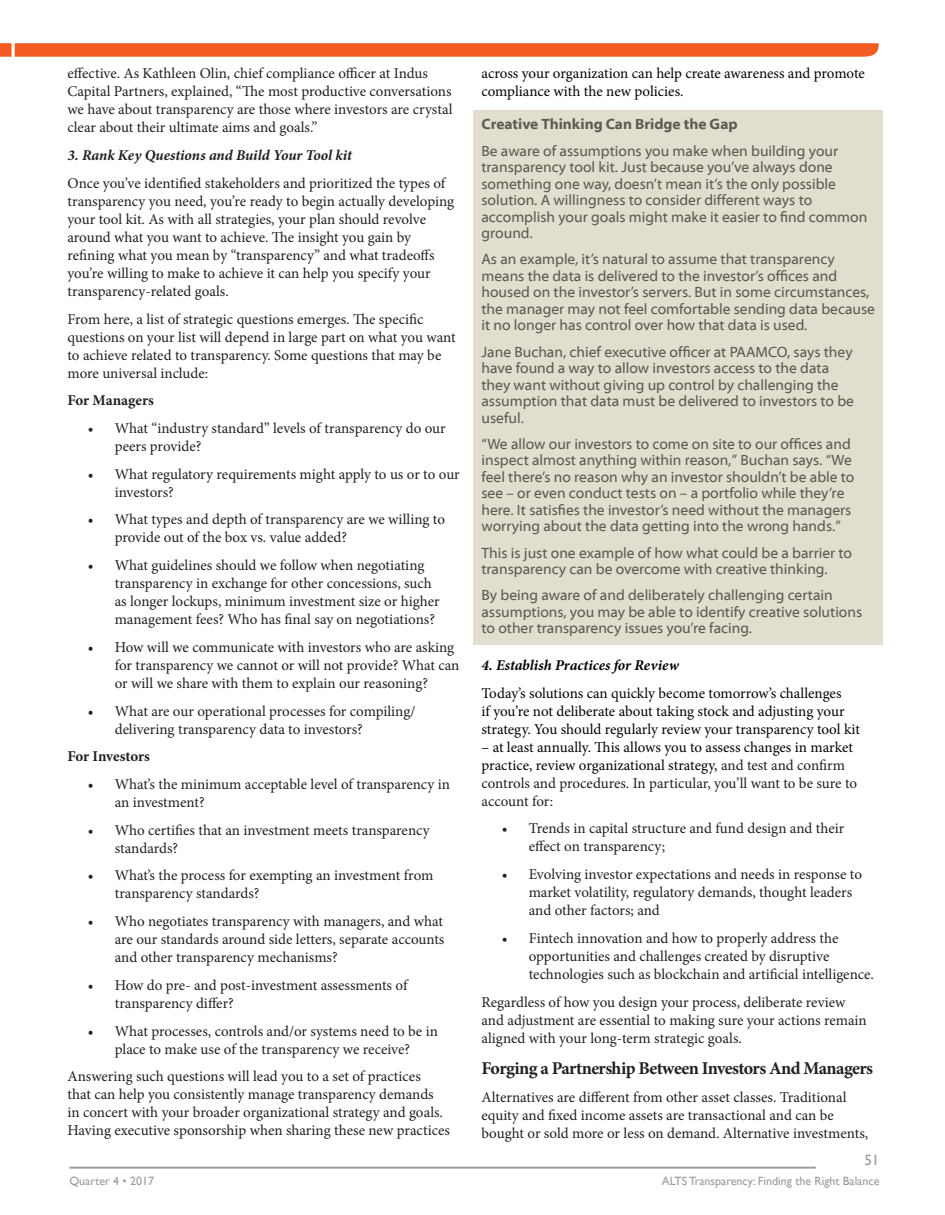
<style>
.page{position:relative;width:945px;height:1215px;background:#fff}
.page>*{position:absolute;margin:0;border:0;box-sizing:border-box;transform-origin:0 0}
.t1{font:700 18px "Minion Pro";letter-spacing:-.035em;color:#231f20}
.t2{font:15px/18px "Minion Pro";letter-spacing:-.005em;color:#231f20}
.t3{font:15px/16.5px "Myriad Web Pro";color:#605b51}
.t4{font:15px/18px "Minion Pro";letter-spacing:-.005em;color:#040503}
.t5{font:italic 700 15px "Minion Pro";letter-spacing:-.005em;color:#231f20}
.t6{font:700 15px "Myriad Web Pro";color:#605b51}
.t7{font:italic 700 15px "Minion Pro";color:#040503}
.t8{font:700 15px "Minion Pro";letter-spacing:-.005em;color:#231f20}
.t9{font:15px "Gill Sans";color:#989a9d}
.t10{font:12px "Gill Sans";color:#989a9d}
.s1{color:#231f20}
</style>
<div class="page">
<svg style="left:0;top:43px;width:879px;height:14px;background:#f2612b"></svg>
<hr style="left:69px;top:1167px;width:747px;height:2px;background:#989a9d">
<div style="left:473px;top:110px;width:410px;height:535px;background:#e1ded0"></div>
<p class="t2" style="left:68px;top:65px;width:386px">effective. As Kathleen Olin, chief compliance officer at Indus Capital Partners, explained, “The most productive conversations we have about transparency are those where investors are crystal clear about their ultimate aims and goals.”</p>
<p class="t5" style="left:68px;top:145px;width:286px">3. Rank Key Questions and Build Your Tool kit</p>
<p class="t2" style="left:68px;top:174px;width:388px">Once you’ve identified stakeholders and prioritized the types of transparency you need, you’re ready to begin actually developing your tool kit. As with all strategies, your plan should revolve around what you want to achieve. The insight you gain by refining what you mean by “transparency” and what tradeoffs you’re willing to make to achieve it can help you specify your transparency-related goals.</p>
<p class="t2" style="left:68px;top:310px;width:390px">From here, a list of strategic questions emerges. The specific questions on your list will depend in large part on what you want to achieve related to transparency. Some questions that may be more universal include:</p>
<p class="t8" style="left:68px;top:390px;width:88px">For Managers</p>
<p class="t2" style="left:115px;top:419px;width:333px;text-indent:-27px">• What “industry standard” levels of transparency do our peers provide?</p>
<p class="t2" style="left:115px;top:465px;width:347px;text-indent:-27px">• What regulatory requirements might apply to us or to our investors?</p>
<p class="t2" style="left:115px;top:511px;width:332px;text-indent:-27px">• What types and depth of transparency are we willing to provide out of the box vs. value added?</p>
<p class="t2" style="left:115px;top:556px;width:327px;text-indent:-27px">• What guidelines should we follow when negotiating transparency in exchange for other concessions, such as longer lockups, minimum investment size or higher management fees? Who has final say on negotiations?</p>
<p class="t2" style="left:115px;top:638px;width:346px;text-indent:-27px">• How will we communicate with investors who are asking for transparency we cannot or will not provide? What can or will we share with them to explain our reasoning?</p>
<p class="t2" style="left:115px;top:702px;width:302px;text-indent:-27px">• What are our operational processes for compiling/ delivering transparency data to investors?</p>
<p class="t8" style="left:68px;top:746px;width:84px">For Investors</p>
<p class="t2" style="left:115px;top:775px;width:337px;text-indent:-27px">• What’s the minimum acceptable level of transparency in an investment?</p>
<p class="t2" style="left:115px;top:821px;width:316px;text-indent:-27px">• Who certifies that an investment meets transparency standards?</p>
<p class="t2" style="left:115px;top:867px;width:320px;text-indent:-27px">• What’s the process for exempting an investment from transparency standards?</p>
<p class="t2" style="left:115px;top:912px;width:331px;text-align:justify;text-indent:-27px">• Who negotiates transparency with managers, and what are our standards around side letters, separate accounts and other transparency mechanisms?</p>
<p class="t2" style="left:115px;top:976px;width:294px;text-indent:-27px">• How do pre- and post-investment assessments of transparency differ?</p>
<p class="t2" style="left:88px;top:1022px;width:352px;text-align:center">• What processes, controls and/or systems need to be in place to make use of the transparency we receive?</p>
<p class="t2" style="left:68px;top:1068px;width:384px">Answering such questions will lead you to a set of practices<br>that can help you consistently manage transparency demands<br>in concert with your broader organizational strategy and goals.<br>Having executive sponsorship when sharing these new practices</p>
<p class="t4" style="left:482px;top:65px;width:385px">across your organization can help create awareness and promote compliance with the new policies.</p>
<p class="t6" style="left:482px;top:116px;width:258px">Creative Thinking Can Bridge the Gap</p>
<p class="t3" style="left:482px;top:143px;width:387px">Be aware of assumptions you make when building your transparency tool kit. Just because you’ve always done something one way, doesn’t mean it’s the only possible solution. A willingness to consider different ways to accomplish your goals might make it easier to find common ground.</p>
<p class="t3" style="left:482px;top:251px;width:395px">As an example, it’s natural to assume that transparency means the data is delivered to the investor’s offices and housed on the investor’s servers. But in some circumstances, the manager may not feel comfortable sending data because it no longer has control over how that data is used.</p>
<p class="t3" style="left:482px;top:344px;width:374px">Jane Buchan, chief executive officer at PAAMCO, says they have found a way to allow investors access to the data they want without giving up control by challenging the assumption that data must be delivered to investors to be useful.</p>
<p class="t3" style="left:482px;top:436px;width:374px">“We allow our investors to come on site to our offices and inspect almost anything within reason,” Buchan says. “We feel there’s no reason why an investor shouldn’t be able to see – or even conduct tests on – a portfolio while they’re here. It satisfies the investor’s need without the managers worrying about the data getting into the wrong hands.”</p>
<p class="t3" style="left:482px;top:545px;width:372px">This is just one example of how what could be a barrier to transparency can be overcome with creative thinking.</p>
<p class="t3" style="left:482px;top:587px;width:382px">By being aware of and deliberately challenging certain assumptions, you may be able to identify creative solutions to other transparency issues you’re facing.</p>
<p class="t7" style="left:482px;top:654px;width:199px">4. Establish Practices for Review</p>
<p class="t4" style="left:482px;top:684px;width:380px">Today’s solutions can quickly become tomorrow’s challenges<br>if you’re not deliberate about taking stock and adjusting your strategy. You should regularly review your transparency tool kit</p>
<p class="t4" style="left:482px;top:738px;width:377px">– at least annually. This allows you to assess changes in market practice, review organizational strategy, <span class="s1">and test and confirm controls and procedures. In particular, you’ll want to be sure to account for:</span></p>
<p class="t2" style="left:529px;top:820px;width:317px;text-indent:-27px">• Trends in capital structure and fund design and their effect on transparency;</p>
<p class="t2" style="left:529px;top:865px;width:335px;text-indent:-27px">• Evolving investor expectations and needs in response to market volatility, regulatory demands, thought leaders and other factors; and</p>
<p class="t2" style="left:529px;top:929px;width:347px;text-indent:-27px">• Fintech innovation and how to properly address the opportunities and challenges created by disruptive technologies such as blockchain and artificial intelligence.</p>
<p class="t2" style="left:482px;top:993px;width:387px">Regardless of how you design your process, deliberate review and adjustment are essential to making sure your actions remain aligned with your long-term strategic goals.</p>
<p class="t1" style="left:482px;top:1055px;width:393px">Forging a Partnership Between Investors And Managers</p>
<p class="t2" style="left:482px;top:1088px;width:388px">Alternatives are different from other asset classes. Traditional equity and fixed income assets are transactional and can be bought or sold more or less on demand. Alternative investments,</p>
<p class="t9" style="left:864px;top:1151px;width:16px">51</p>
<p class="t10" style="left:69px;top:1174px;width:86px">Quarter 4 • 2017</p>
<p class="t10" style="left:662px;top:1174px;width:219px">ALTS Transparency: Finding the Right Balance</p>
</div>
